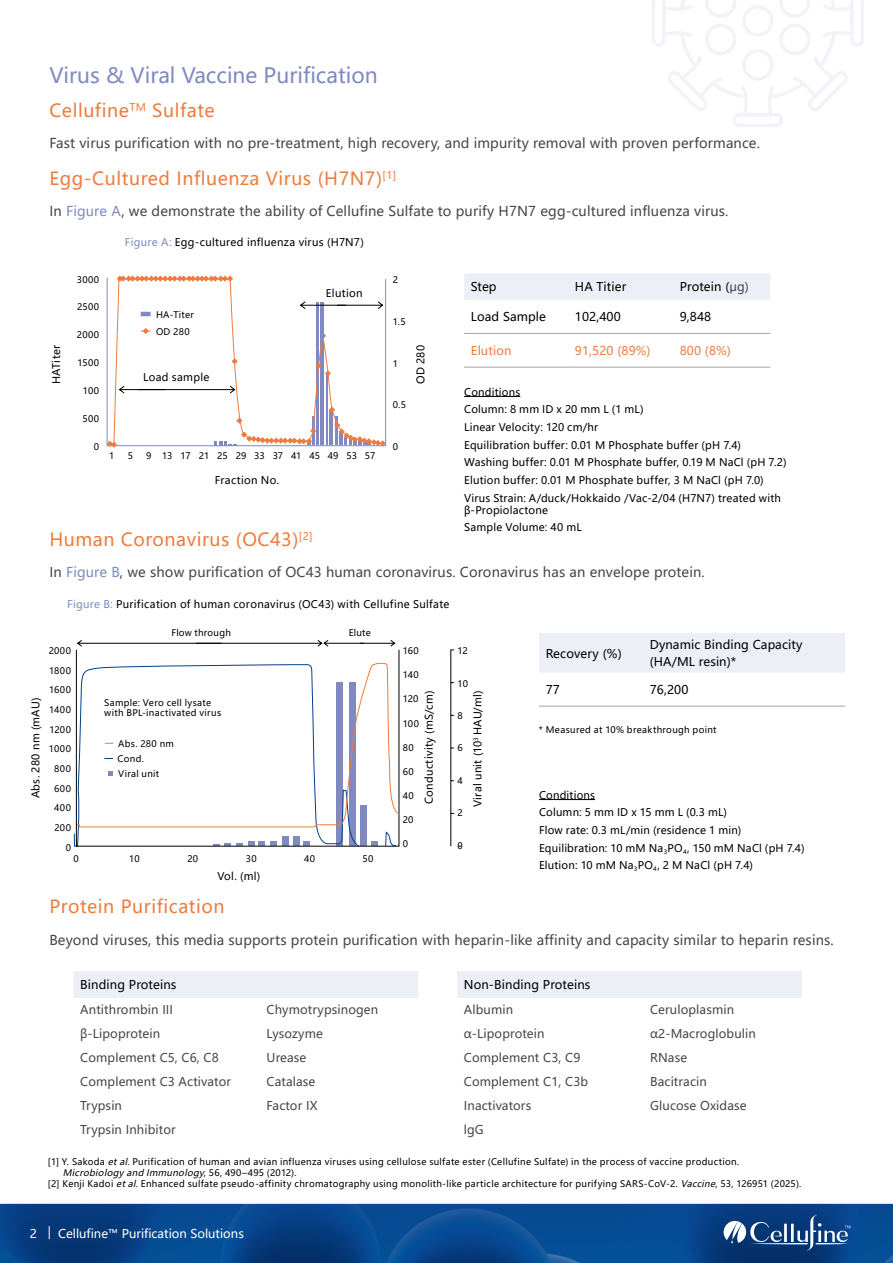
<style>
.page{position:relative;width:893px;height:1263px;background:#fff}
.page>*{position:absolute;margin:0;border:0;box-sizing:border-box;transform-origin:0 0}
.t1{font:21px "Microsoft Ya Hei UI";color:#808ac1}
.t2{font:18px "Microsoft Ya Hei UI";letter-spacing:.03em;color:#ee7c3f}
.t3{font:13.5px "Microsoft Ya Hei";letter-spacing:.01em;color:#47474c}
.t4{font:12px/24px "Microsoft Ya Hei UI";letter-spacing:.01em;color:#47474c}
.t5{font:12px/16.5px "Microsoft Ya Hei UI";letter-spacing:.01em;color:#000}
.t6{font:12px "Microsoft Ya Hei";color:#fff}
.t7{font:12px "Microsoft Ya Hei UI";letter-spacing:.01em;color:#ee7c3f}
.t8{font:10.5px/17.7px "Microsoft Ya Hei";letter-spacing:.02em;color:#000}
.t9{font:10.5px "Microsoft Ya Hei UI";letter-spacing:.03em;color:#000}
.t10{font:9px/19.6px "Microsoft Ya Hei";letter-spacing:.035em;color:#000}
.t11{font:italic 9px "Microsoft Ya Hei";color:#000}
.t12{font:9px "Microsoft Ya Hei UI";letter-spacing:.035em;color:#000}
.t13{font:9px "Microsoft Ya Hei";color:#000}
.s1{color:#808ac1}
.s2{color:#47474c}
.s3{font-style:italic}
.s4{font-style:normal}
</style>
<div class="page">
<img style="left:0;top:1204px;width:893px;height:59px">
<svg style="left:652px;top:0;width:212px;height:127px"></svg>
<svg style="left:724px;top:1215px;width:126px;height:36px;background:#386194"></svg>
<div style="left:74px;top:971px;width:344px;height:27px;background:#edeff6"></div>
<div style="left:457px;top:971px;width:345px;height:27px;background:#edeff6"></div>
<svg style="left:107px;top:275px;width:279px;height:173px"></svg>
<div style="left:464px;top:273px;width:306px;height:27px;background:#edeff6"></div>
<hr style="left:464px;top:333px;width:104px;height:1px;background:#a3a1a5">
<hr style="left:568px;top:333px;width:105px;height:1px;background:#a3a1a5">
<hr style="left:673px;top:333px;width:97px;height:1px;background:#a3a1a5">
<hr style="left:464px;top:367px;width:104px;height:1px;background:#a3a1a5">
<hr style="left:568px;top:367px;width:105px;height:1px;background:#a3a1a5">
<hr style="left:673px;top:367px;width:97px;height:1px;background:#a3a1a5">
<hr style="left:539px;top:799px;width:56px;height:1px;background:#000">
<div style="left:360px;top:805px;width:7px;height:41px;background:#808ac1"></div>
<svg style="left:371px;top:842px;width:7px;height:2px"></svg>
<hr style="left:450px;top:650px;width:1px;height:196px;background:#000">
<svg style="left:77px;top:640px;width:319px;height:7px"></svg>
<svg style="left:73px;top:664px;width:287px;height:183px"></svg>
<svg style="left:78px;top:662px;width:319px;height:166px"></svg>
<svg style="left:385px;top:832px;width:12px;height:15px"></svg>
<div style="left:539px;top:633px;width:306px;height:39px;background:#edeff6"></div>
<hr style="left:539px;top:706px;width:104px;height:1px;background:#a3a1a5">
<hr style="left:643px;top:706px;width:202px;height:1px;background:#a3a1a5">
<hr style="left:464px;top:396px;width:56px;height:1px;background:#000">
<h1 class="t1" style="left:49px;top:61px;width:330px">Virus &amp; Viral Vaccine Purification</h1>
<h2 class="t2" style="left:49px;top:98px;width:167px">Cellufine<sup>TM</sup> Sulfate</h2>
<p class="t3" style="left:49px;top:134px;width:712px">Fast virus purification with no pre-treatment, high recovery, and impurity removal with proven performance.</p>
<h2 class="t2" style="left:49px;top:166px;width:349px">Egg-Cultured Influenza Virus (H7N7)<sup>[1]</sup></h2>
<p class="t3" style="left:49px;top:202px;width:681px">In <span class="s1">Figure A</span>, we demonstrate the ability of Cellufine Sulfate to purify H7N7 egg-cultured influenza virus.</p>
<p class="t10" style="left:77px;top:269px;width:24px">3000</p>
<p class="t10" style="left:77px;top:297px;width:24px">2500</p>
<p class="t10" style="left:77px;top:325px;width:24px">2000</p>
<p class="t9" style="left:125px;top:236px;width:241px"><span class="s1">Figure A:</span> Egg-cultured influenza virus (H7N7)</p>
<p class="t10" style="left:156px;top:306px;width:40px;line-height:17px">HA-Titer<br>OD 280</p>
<p class="t8" style="left:326px;top:284px;width:38px">Elution</p>
<p class="t10" style="left:393px;top:269px;width:7px">2</p>
<p class="t10" style="left:393px;top:312px;width:14px">1.5</p>
<p class="t8" style="left:47px;top:384px;width:41px;rotate:-90deg">HATiter</p>
<p class="t8" style="left:412px;top:384px;width:41px;rotate:-90deg">OD 280</p>
<p class="t10" style="left:78px;top:353px;width:23px">1500</p>
<p class="t10" style="left:393px;top:353px;width:7px">1</p>
<p class="t8" style="left:143px;top:368px;width:68px">Load sample</p>
<p class="t5" style="left:471px;top:278px;width:27px">Step</p>
<p class="t5" style="left:575px;top:278px;width:53px">HA Titier</p>
<p class="t5" style="left:680px;top:278px;width:71px">Protein (<span class="s2">μg)</span></p>
<p class="t5" style="left:471px;top:308px;width:77px">Load Sample</p>
<p class="t5" style="left:575px;top:308px;width:47px">102,400</p>
<p class="t5" style="left:680px;top:308px;width:33px">9,848</p>
<p class="t7" style="left:471px;top:343px;width:42px">Elution</p>
<p class="t7" style="left:575px;top:343px;width:77px">91,520 (89%)</p>
<p class="t7" style="left:680px;top:343px;width:53px">800 (8%)</p>
<p class="t10" style="left:83px;top:381px;width:18px">100</p>
<p class="t8" style="left:464px;top:383px;width:324px">Conditions<br>Column: 8 mm ID x 20 mm L (1 mL)<br>Linear Velocity: 120 cm/hr<br>Equilibration buffer: 0.01 M Phosphate buffer (pH 7.4)<br>Washing buffer: 0.01 M Phosphate buffer, 0.19 M NaCl (pH 7.2)<br>Elution buffer: 0.01 M Phosphate buffer, 3 M NaCl (pH 7.0)<br>Virus Strain: A/duck/Hokkaido /Vac-2/04 (H7N7) treated with</p>
<p class="t8" style="left:464px;top:501px;width:119px">β-Propiolactone<br>Sample Volume: 40 mL</p>
<p class="t10" style="left:393px;top:395px;width:15px">0.5</p>
<p class="t10" style="left:83px;top:408px;width:18px">500</p>
<p class="t10" style="left:393px;top:436px;width:7px">0</p>
<p class="t10" style="left:94px;top:436px;width:7px">0</p>
<p class="t10" style="left:109px;top:446px;width:7px">1</p>
<p class="t10" style="left:128px;top:446px;width:7px">5</p>
<p class="t13" style="left:146px;top:450px;width:231px">9 13 17 21 25 29 33 37 41 45 49 53 57</p>
<p class="t8" style="left:215px;top:471px;width:66px">Fraction No.</p>
<h2 class="t2" style="left:49px;top:527px;width:265px">Human Coronavirus (OC43)<sup>[2]</sup></h2>
<p class="t3" style="left:49px;top:563px;width:657px">In <span class="s1">Figure B</span>, we show purification of OC43 human coronavirus. Coronavirus has an envelope protein.</p>
<p class="t9" style="left:67px;top:597px;width:384px"><span class="s1">Figure B:</span> Purification of human coronavirus (OC43) with Cellufine Sulfate</p>
<p class="t10" style="left:171px;top:623px;width:61px">Flow through</p>
<p class="t10" style="left:349px;top:623px;width:24px">Elute</p>
<p class="t10" style="left:403px;top:641px;width:18px">160</p>
<p class="t10" style="left:403px;top:665px;width:18px">140</p>
<p class="t10" style="left:403px;top:689px;width:17px">120</p>
<p class="t10" style="left:403px;top:713px;width:18px">100</p>
<p class="t10" style="left:403px;top:737px;width:12px">80</p>
<p class="t10" style="left:403px;top:762px;width:12px">60</p>
<p class="t10" style="left:403px;top:786px;width:13px">40</p>
<p class="t10" style="left:403px;top:810px;width:12px">20</p>
<p class="t10" style="left:403px;top:834px;width:7px">0</p>
<p class="t10" style="left:49px;top:641px;width:24px;text-align:right">2000<br>1800<br>1600<br>1400<br>1200<br>1000<br>800<br>600<br>400<br>200<br>0</p>
<p class="t8" style="left:26px;top:798px;width:102px;rotate:-90deg">Abs. 280 nm (mAU)</p>
<p class="t8" style="left:420px;top:804px;width:115px;rotate:-90deg">Conductivity (mS/cm)</p>
<p class="t10" style="left:104px;top:697px;width:118px;line-height:10.5px">Sample: Vero cell lysate with BPL-inactivated virus</p>
<p class="t10" style="left:118px;top:736px;width:58px;line-height:15.3px">Abs. 280 nm<br>Cond.<br>Viral unit</p>
<p class="t10" style="left:73px;top:848px;width:7px">0</p>
<p class="t10" style="left:129px;top:848px;width:12px">10</p>
<p class="t10" style="left:187px;top:848px;width:12px">20</p>
<p class="t10" style="left:246px;top:848px;width:12px">30</p>
<p class="t10" style="left:304px;top:848px;width:13px">40</p>
<p class="t10" style="left:363px;top:848px;width:12px">50</p>
<p class="t8" style="left:217px;top:867px;width:45px">Vol. (ml)</p>
<p class="t10" style="left:458px;top:641px;width:12px">12</p>
<p class="t10" style="left:458px;top:673px;width:12px">10</p>
<p class="t10" style="left:458px;top:706px;width:7px">8</p>
<p class="t10" style="left:458px;top:738px;width:7px">6</p>
<p class="t10" style="left:458px;top:770px;width:7px">4</p>
<p class="t10" style="left:458px;top:803px;width:7px">2</p>
<p class="t10" style="left:458px;top:835px;width:7px">0</p>
<p class="t8" style="left:469px;top:807px;width:118px;rotate:-90deg">Viral unit (10<sup>3</sup> HAU/ml)</p>
<p class="t5" style="left:546px;top:645px;width:77px">Recovery (%)</p>
<p class="t5" style="left:650px;top:636px;width:154px">Dynamic Binding Capacity (HA/ML resin)*</p>
<p class="t5" style="left:546px;top:681px;width:16px">77</p>
<p class="t5" style="left:650px;top:681px;width:40px">76,200</p>
<p class="t12" style="left:539px;top:723px;width:179px">* Measured at 10% breakthrough point</p>
<p class="t8" style="left:539px;top:786px;width:267px">Conditions<br>Column: 5 mm ID x 15 mm L (0.3 mL)<br>Flow rate: 0.3 mL/min (residence 1 min)<br>Equilibration: 10 mM Na<sub>3</sub>PO<sub>4</sub>, 150 mM NaCl (pH 7.4)<br>Elution: 10 mM Na<sub>3</sub>PO<sub>4</sub>, 2 M NaCl (pH 7.4)</p>
<h2 class="t2" style="left:49px;top:895px;width:177px">Protein Purification</h2>
<p class="t3" style="left:49px;top:931px;width:786px">Beyond viruses, this media supports protein purification with heparin-like affinity and capacity similar to heparin resins.</p>
<p class="t5" style="left:80px;top:976px;width:98px">Binding Proteins</p>
<p class="t4" style="left:80px;top:997px;width:152px">Antithrombin III β-Lipoprotein<br>Complement C5, C6, C8<br>Complement C3 Activator<br>Trypsin<br>Trypsin Inhibitor</p>
<p class="t4" style="left:267px;top:997px;width:113px">Chymotrypsinogen<br>Lysozyme<br>Urease<br>Catalase<br>Factor IX</p>
<p class="t5" style="left:464px;top:976px;width:128px">Non-Binding Proteins</p>
<p class="t4" style="left:464px;top:997px;width:126px">Albumin α-Lipoprotein<br>Complement C3, C9<br>Complement C1, C3b<br>Inactivators<br>lgG</p>
<p class="t4" style="left:650px;top:997px;width:107px">Ceruloplasmin α2-Macroglobulin<br>RNase<br>Bacitracin<br>Glucose Oxidase</p>
<p class="t10" style="left:48px;top:1152px;width:693px">[1] Y. Sakoda <span class="s3">etal</span>. Purification of human and avian influenza viruses using cellulose sulfate ester (Cellufine Sulfate) in the process of vaccine production.</p>
<p class="t11" style="left:63px;top:1167px;width:235px">Microbiology and Immunology<span class="s4">, 5 6 , 4 9 0 – 4 9 5 ( 2 0 1 2) .</span></p>
<p class="t10" style="left:48px;top:1174px;width:755px">[2] Kenji Kadoi <span class="s3">etal</span>. Enhanced sulfate pseudo-affinity chromatography using monolith-like particle architecture for purifying SARS-CoV-2. <span class="s3">Vaccine</span>, 53, 126951 (2025).</p>
<p class="t6" style="left:30px;top:1225px;width:215px">2 | Cellufine™ Purification Solutions</p>
</div>
